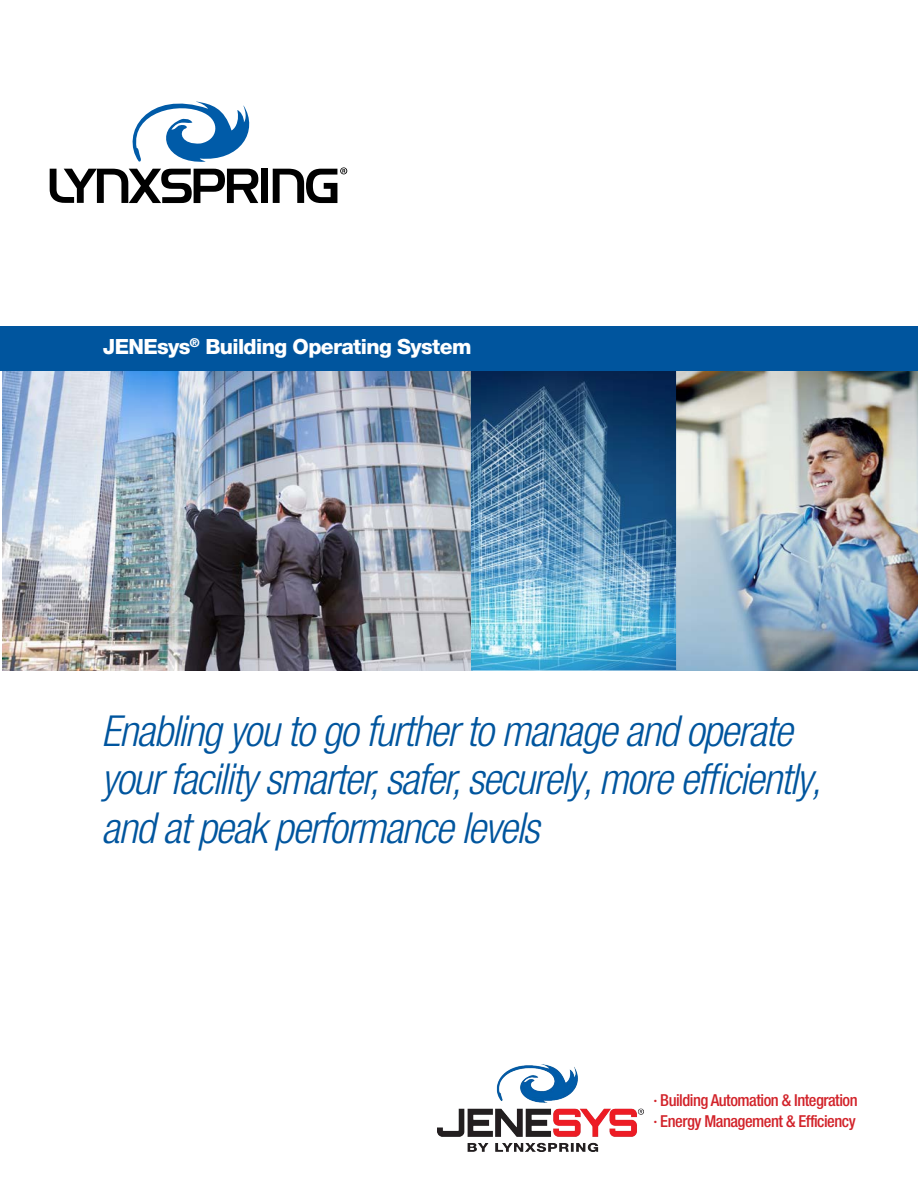
<style>
.page{position:relative;width:918px;height:1188px;background:#fff}
.page>*{position:absolute;margin:0;border:0;box-sizing:border-box;transform-origin:0 0}
.Highlighted_Italic_S{font:italic 300 condensed 42.75px/48.4px "Helvetica Neue LT Pro";letter-spacing:-.03em;color:#00559e}
.Body_Bullets{font:800 21px "Helvetica Neue LT Pro";letter-spacing:-.03em;color:#fff}
.Highlighted_Italic_S-2{font:500 condensed 16.5px/21.5px "Helvetica Neue LT Pro";letter-spacing:-.03em;color:#d2232a}
</style>
<div class="page">
<img style="left:2px;top:370px;width:469px;height:301px">
<img style="left:471px;top:370px;width:447px;height:301px">
<div style="left:0;top:326px;width:918px;height:44px;background:#00559e"></div>
<div style="left:261px;top:169px;width:7px;height:34px;background:#000"></div>
<svg style="left:50px;top:102px;width:209px;height:101px"></svg>
<svg style="left:273px;top:167px;width:74px;height:36px"></svg>
<img style="left:438px;top:1065px;width:205px;height:86px">
<p class="Body_Bullets" style="left:103px;top:334px;width:370px">JENEsys<sup>®</sup> Building Operating System</p>
<p class="Highlighted_Italic_S" style="left:102px;top:707px;width:721px">Enabling you to go further to manage and operate your facility smarter, safer, securely, more efficiently, and at peak performance levels</p>
<p class="Highlighted_Italic_S-2" style="left:653px;top:1089px;width:206px">· Building Automation &amp; Integration · Energy Management &amp; Efficiency</p>
</div>
